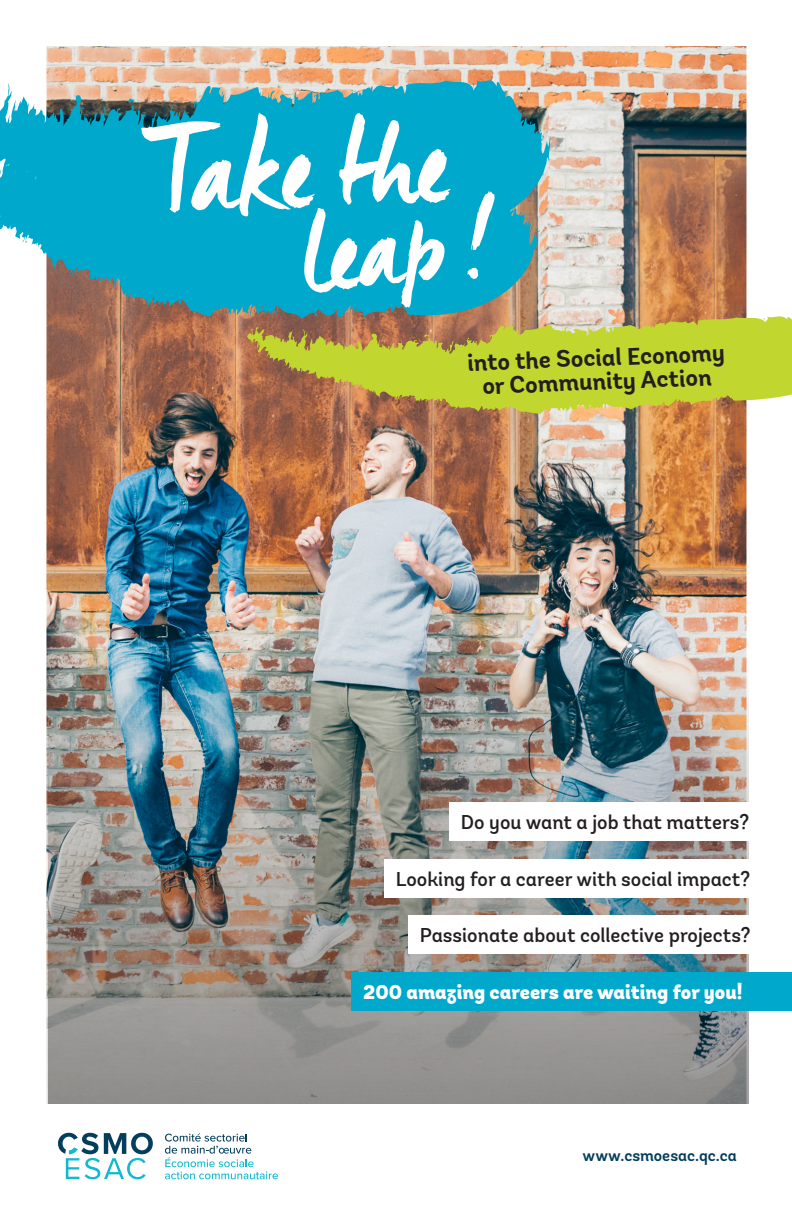
<style>
.page{position:relative;width:792px;height:1224px;background:#fff}
.page>*{position:absolute;margin:0;border:0;box-sizing:border-box;transform-origin:0 0}
.t1{font:120.6px "Manus";color:#fff}
.t2{font:114.6px "Manus";color:#fff}
.t3{font:700 24px/24px "Andes";color:#231f20;text-align:center}
.t4{font:500 20px "Andes";color:#231f20}
.t5{font:900 20px "Andes";color:#fff}
.t6{font:600 16px "Andes";color:#033e5b}
</style>
<div class="page">
<img style="left:46px;top:46px;width:701px;height:1058px">
<svg style="left:247px;top:313px;width:545px;height:101px;background:#bdb940"></svg>
<svg style="left:0;top:75px;width:552px;height:173px;background:#6bacb2"></svg>
<svg style="left:0;top:126px;width:541px;height:198px;background:#1da6c1"></svg>
<img style="left:48px;top:639px;width:701px;height:465px">
<svg style="left:165px;top:1133px;width:113px;height:46px"></svg>
<svg style="left:58px;top:1133px;width:95px;height:46px"></svg>
<div style="left:449px;top:802px;width:343px;height:39px;background:#fff"></div>
<div style="left:408px;top:916px;width:384px;height:38px;background:#fff"></div>
<div style="left:351px;top:972px;width:441px;height:39px;background:#00a9cc"></div>
<div style="left:384px;top:859px;width:408px;height:39px;background:#fff"></div>
<h1 class="t1" style="left:141px;top:99px;width:308px;rotate:-2deg">Take the</h1>
<h2 class="t2" style="left:298px;top:184px;width:188px;rotate:-4deg">leap!</h2>
<p class="t3" style="left:467px;top:351px;width:259px;rotate:-2deg">into the Social Economy or Community Action</p>
<p class="t4" style="left:461px;top:810px;width:290px">Do you want a job that matters?</p>
<p class="t4" style="left:396px;top:866px;width:356px">Looking for a career with social impact?</p>
<p class="t4" style="left:420px;top:923px;width:332px">Passionate about collective projects?</p>
<p class="t5" style="left:363px;top:979px;width:381px">200 amazing careers are waiting for you!</p>
<p class="t6" style="left:583px;top:1145px;width:156px">www.csmoesac.qc.ca</p>
</div>
